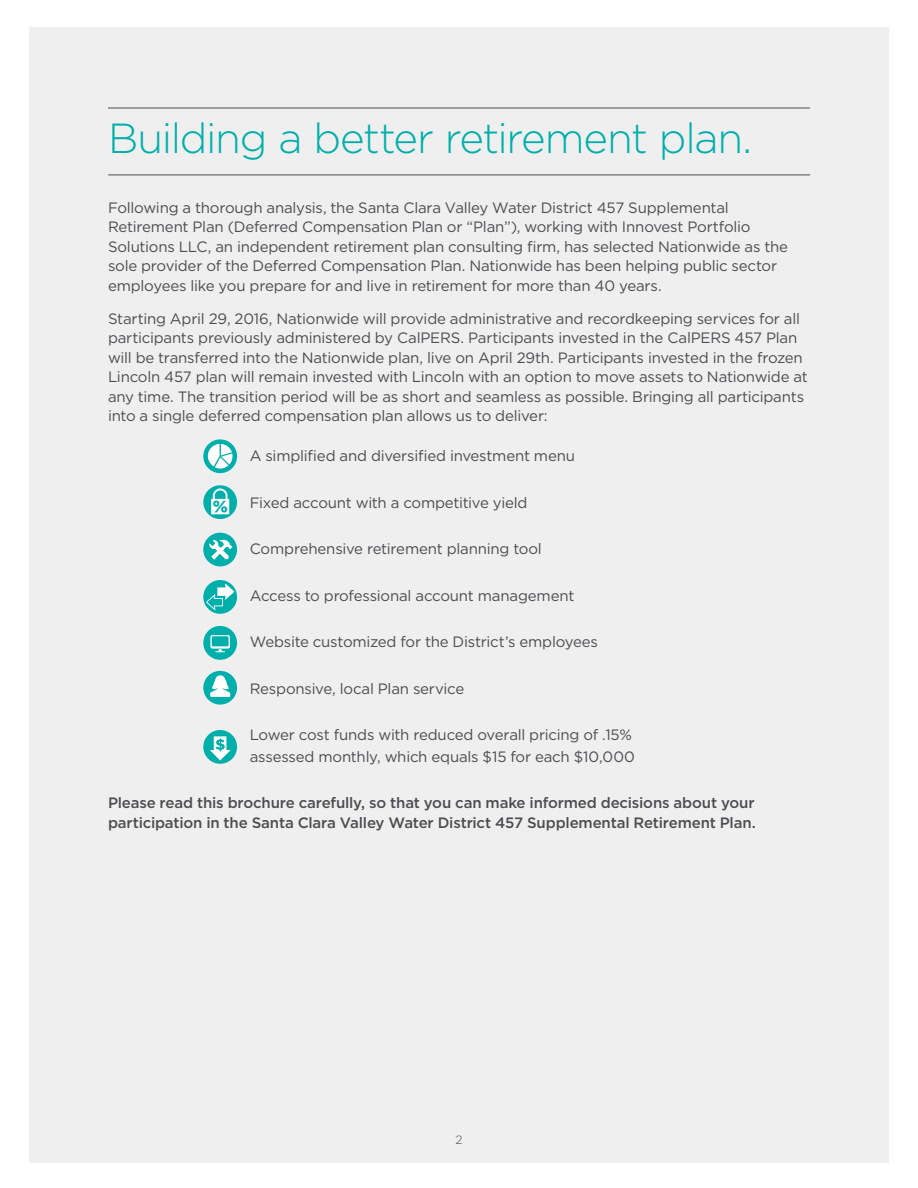
<style>
.page{position:relative;width:918px;height:1188px;background:#fff}
.page>*{position:absolute;margin:0;border:0;box-sizing:border-box;transform-origin:0 0}
.t1{font:300 42px "Gotham";letter-spacing:-.03em;color:#00afaa}
.t2{font:15px/19.5px "Gotham";letter-spacing:-.015em;color:#4d4d4f}
.t3{font:500 15px/19.5px "Gotham";letter-spacing:-.01em;color:#4d4d4f}
.t4{font:300 12px "Gotham";color:#4d4d4f}
</style>
<div class="page">
<div style="left:29px;top:27px;width:860px;height:1135px;background:#efeff0"></div>
<hr style="left:108px;top:108px;width:702px;height:1px;background:#4d4d4f">
<hr style="left:108px;top:175px;width:702px;height:1px;background:#4d4d4f">
<div style="left:203px;top:439px;width:34px;height:34px;background:#00afaa;border-radius:50%"></div>
<svg style="left:208px;top:444px;width:25px;height:25px"></svg>
<svg style="left:203px;top:485px;width:34px;height:34px"></svg>
<svg style="left:211px;top:488px;width:18px;height:26px"></svg>
<div style="left:203px;top:533px;width:34px;height:33px;background:#00afaa;border-radius:50%"></div>
<svg style="left:209px;top:539px;width:23px;height:21px"></svg>
<div style="left:203px;top:671px;width:34px;height:34px;background:#00afaa;border-radius:50%"></div>
<svg style="left:210px;top:675px;width:20px;height:22px"></svg>
<div style="left:203px;top:626px;width:34px;height:34px;background:#00afaa;border-radius:50%"></div>
<svg style="left:210px;top:635px;width:20px;height:14px"></svg>
<div style="left:212px;top:636px;width:17px;height:10px;background:#00afaa"></div>
<svg style="left:215px;top:649px;width:10px;height:3px"></svg>
<div style="left:203px;top:730px;width:34px;height:34px;background:#00afaa;border-radius:50%"></div>
<svg style="left:210px;top:736px;width:21px;height:25px"></svg>
<svg style="left:203px;top:580px;width:34px;height:34px"></svg>
<svg style="left:206px;top:583px;width:29px;height:27px"></svg>
<h1 class="t1" style="left:108px;top:112px;width:646px">Building a better retirement plan.</h1>
<p class="t2" style="left:108px;top:198px;width:682px">Following a thorough analysis, the Santa Clara Valley Water District 457 Supplemental Retirement Plan (Deferred Compensation Plan or “Plan”), working with Innovest Portfolio Solutions LLC, an independent retirement plan consulting firm, has selected Nationwide as the sole provider of the Deferred Compensation Plan. Nationwide has been helping public sector employees like you prepare for and live in retirement for more than 40 years.</p>
<p class="t2" style="left:108px;top:309px;width:701px">Starting April 29, 2016, Nationwide will provide administrative and recordkeeping services for all participants previously administered by CalPERS. Participants invested in the CalPERS 457 Plan will be transferred into the Nationwide plan, live on April 29th. Participants invested in the frozen Lincoln 457 plan will remain invested with Lincoln with an option to move assets to Nationwide at any time. The transition period will be as short and seamless as possible. Bringing all participants into a single deferred compensation plan allows us to deliver:</p>
<p class="t2" style="left:250px;top:446px;width:327px">A simplified and diversified investment menu</p>
<p class="t2" style="left:250px;top:492px;width:279px">Fixed account with a competitive yield</p>
<p class="t2" style="left:250px;top:539px;width:294px">Comprehensive retirement planning tool</p>
<p class="t2" style="left:250px;top:585px;width:326px">Access to professional account management</p>
<p class="t2" style="left:250px;top:632px;width:350px">Website customized for the District’s employees</p>
<p class="t2" style="left:250px;top:678px;width:216px">Responsive, local Plan service</p>
<p class="t2" style="left:250px;top:724px;width:387px;line-height:21.6px">Lower cost funds with reduced overall pricing of .15% assessed monthly, which equals $15 for each $10,000</p>
<p class="t3" style="left:108px;top:793px;width:649px">Please read this brochure carefully, so that you can make informed decisions about your participation in the Santa Clara Valley Water District 457 Supplemental Retirement Plan.</p>
<p class="t4" style="left:455px;top:1132px;width:9px">2</p>
</div>
